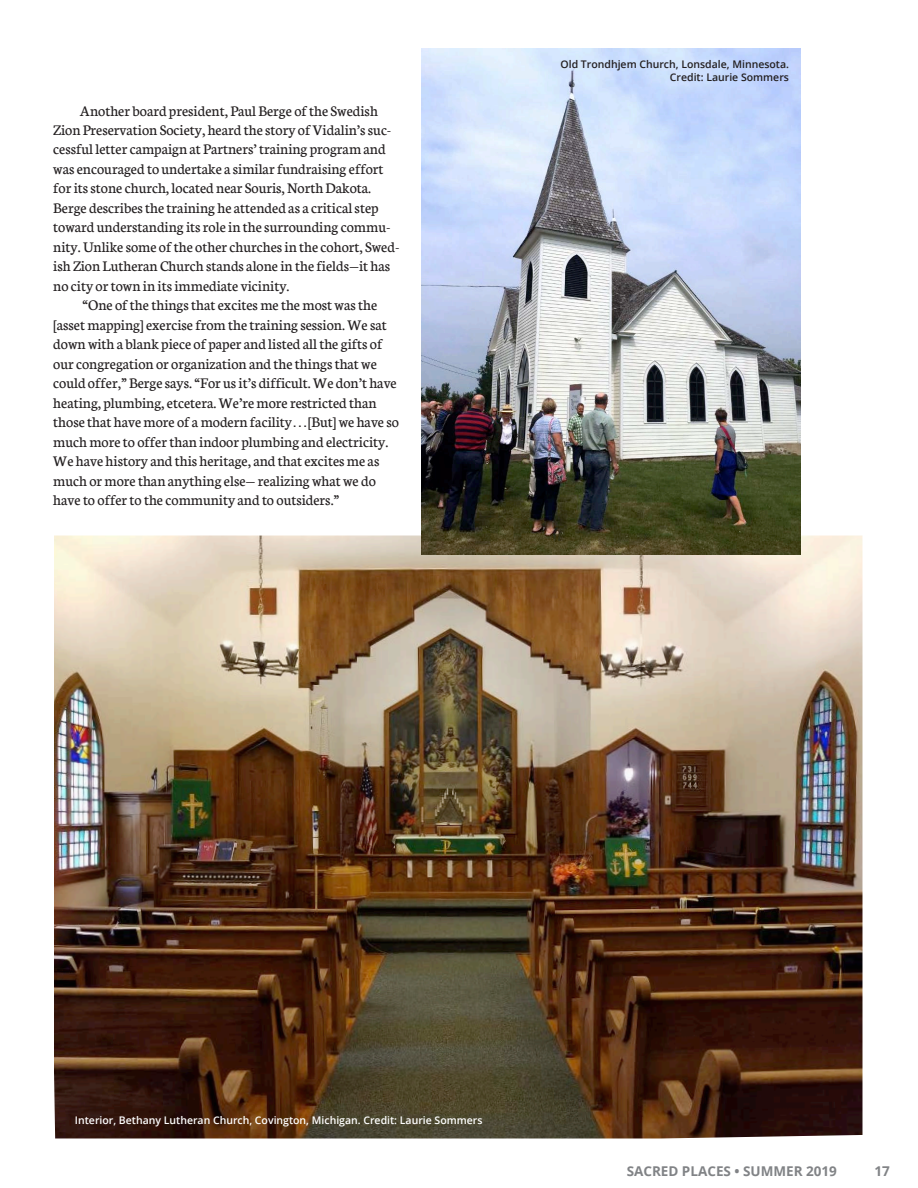
<style>
.page{position:relative;width:918px;height:1188px;background:#fff}
.page>*{position:absolute;margin:0;border:0;box-sizing:border-box;transform-origin:0 0}
.t1{font:15.75px "Neuton";color:#231f20}
.t2{font:700 13.5px "Open Sans";color:#818386}
.t3{font:600 10.5px "Open Sans";color:#fff}
.t4{font:600 10.5px/13.5px "Open Sans";color:#231f20;text-align:right}
.s1{font-family:"Lucida Grande"}
</style>
<div class="page">
<img style="left:54px;top:536px;width:808px;height:602px">
<img style="left:422px;top:48px;width:379px;height:507px">
<p class="t1" style="left:80px;top:102px;width:299px">Another board president, Paul Berge of the Swedish</p>
<p class="t1" style="left:53px;top:122px;width:340px">Zion Preservation Society, heard the story of Vidalin’s suc-</p>
<p class="t1" style="left:53px;top:141px;width:334px">cessful letter campaign at Partners’ training program and</p>
<p class="t1" style="left:53px;top:161px;width:332px">was encouraged to undertake a similar fundraising effort</p>
<p class="t1" style="left:53px;top:180px;width:319px">for its stone church, located near Souris, North Dakota.</p>
<p class="t1" style="left:53px;top:200px;width:327px">Berge describes the training he attended as a critical step</p>
<p class="t1" style="left:53px;top:219px;width:339px">toward understanding its role in the surrounding commu-</p>
<p class="t1" style="left:53px;top:239px;width:348px">nity. Unlike some of the other churches in the cohort, Swed-</p>
<p class="t1" style="left:53px;top:258px;width:338px">ish Zion Lutheran Church stands alone in the fields—it has</p>
<p class="t1" style="left:53px;top:278px;width:238px">no city or town in its immediate vicinity.</p>
<p class="t1" style="left:83px;top:297px;width:296px">“One of the things that excites me the most was the</p>
<p class="t1" style="left:53px;top:317px;width:335px">[asset mapping] exercise from the training session. We sat</p>
<p class="t1" style="left:53px;top:336px;width:331px">down with a blank piece of paper and listed all the gifts of</p>
<p class="t1" style="left:53px;top:356px;width:325px">our congregation or organization and the things that we</p>
<p class="t1" style="left:53px;top:375px;width:345px">could offer,” Berge says. “For us it’s difficult. We don’t have</p>
<p class="t1" style="left:53px;top:395px;width:325px">heating, plumbing, etcetera. We’re more restricted than</p>
<p class="t1" style="left:53px;top:414px;width:347px">those that have more of a modern facility<span class="s1">…</span>[But] we have so</p>
<p class="t1" style="left:53px;top:434px;width:337px">much more to offer than indoor plumbing and electricity.</p>
<p class="t1" style="left:53px;top:453px;width:328px">We have history and this heritage, and that excites me as</p>
<p class="t1" style="left:53px;top:473px;width:324px">much or more than anything else— realizing what we do</p>
<p class="t1" style="left:53px;top:492px;width:288px">have to offer to the community and to outsiders.”</p>
<p class="t4" style="left:560px;top:57px;width:230px">Old Trondhjem Church, Lonsdale, Minnesota.<br>Credit: Laurie Sommers</p>
<p class="t3" style="left:75px;top:1112px;width:409px">Interior, Bethany Lutheran Church, Covington, Michigan. Credit: Laurie Sommers</p>
<p class="t2" style="left:627px;top:1162px;width:212px">SACRED PLACES • SUMMER 2019</p>
<p class="t2" style="left:874px;top:1162px;width:17px">17</p>
</div>
